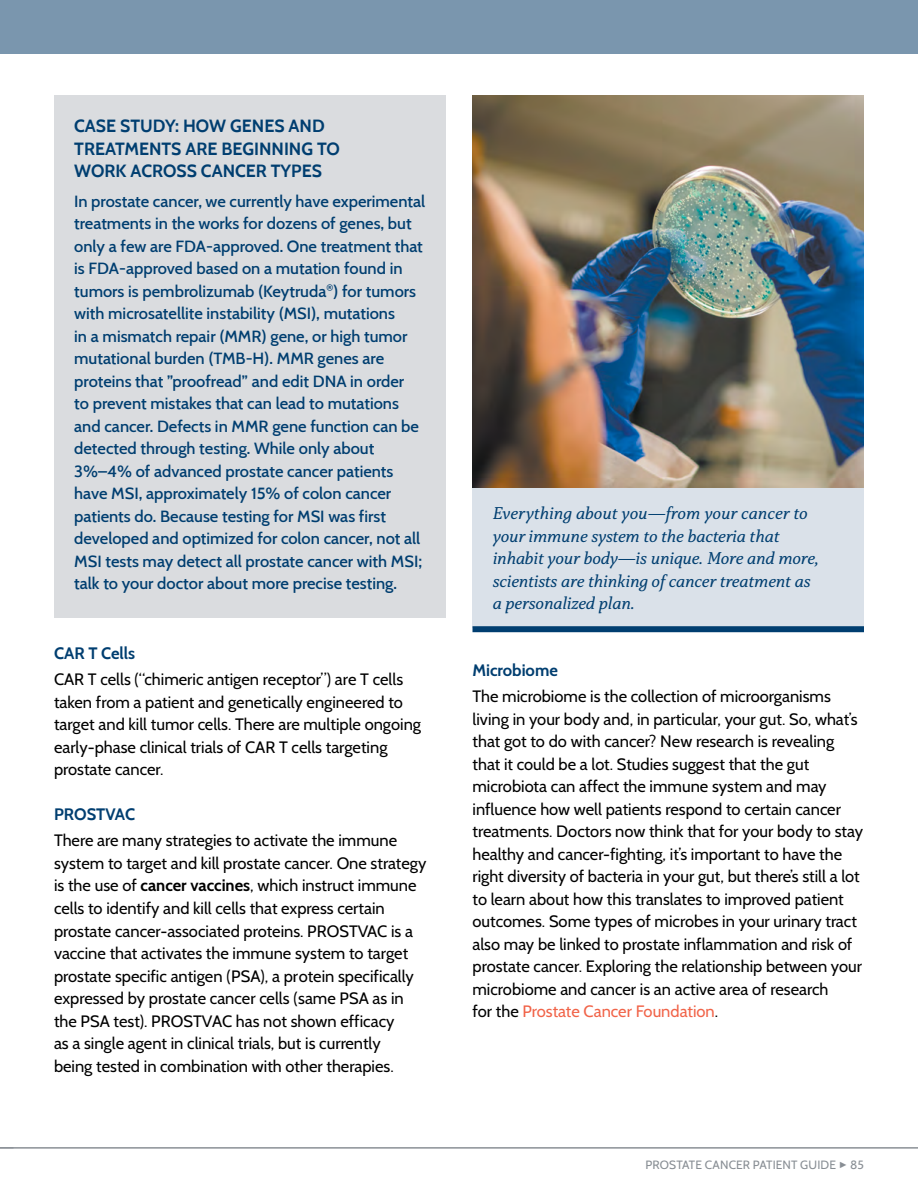
<style>
.page{position:relative;width:918px;height:1188px;background:#fff}
.page>*{position:absolute;margin:0;border:0;box-sizing:border-box;transform-origin:0 0}
.t1{font:italic 18px/22.5px "Capitolina";letter-spacing:-.01em;color:#003e70}
.t2{font:700 17.7px/22.5px "Cabin";color:#003e70}
.t3{font:16.5px/22.5px "Cabin";color:#000}
.t4{font:500 16.5px/22.5px "Cabin";color:#003e70}
.t5{font:700 16.5px "Cabin";color:#003e70}
.t6{font:12px "Cabin";letter-spacing:.01em;color:#888e94}
.s1{font-weight:700}
.s2{color:#f16449}
.s3{font-family:"Arial";font-size:9px}
</style>
<div class="page">
<div style="left:0;top:0;width:918px;height:54px;background:#7a96ae"></div>
<hr style="left:0;top:1148px;width:918px;height:1px;background:#888e94">
<div style="left:472px;top:486px;width:392px;height:141px;background:#dae1e9"></div>
<div style="left:472px;top:626px;width:392px;height:6px;background:#003e70"></div>
<img style="left:472px;top:96px;width:392px;height:391px">
<div style="left:54px;top:95px;width:392px;height:523px;background:#dadcdf"></div>
<p class="t2" style="left:74px;top:114px;width:267px">CASE STUDY: HOW GENES AND<br>TREATMENTS ARE BEGINNING TO<br>WORK ACROSS CANCER TYPES</p>
<p class="t4" style="left:74px;top:188px;width:353px">In prostate cancer, we currently have experimental treatments in the works for dozens of genes, but only a few are FDA-approved. One treatment that is FDA-approved based on a mutation found in tumors is pembrolizumab (Keytruda<sup>®</sup>) for tumors with microsatellite instability (MSI), mutations<br>in a mismatch repair (MMR) gene, or high tumor mutational burden (TMB-H). MMR genes are proteins that ”proofread” and edit DNA in order<br>to prevent mistakes that can lead to mutations and cancer. Defects in MMR gene function can be detected through testing. While only about 3%–4% of advanced prostate cancer patients have MSI, approximately 15% of colon cancer patients do. Because testing for MSI was first developed and optimized for colon cancer, not all MSI tests may detect all prostate cancer with MSI; talk to your doctor about more precise testing.</p>
<p class="t5" style="left:54px;top:641px;width:83px">CAR T Cells</p>
<p class="t3" style="left:54px;top:668px;width:369px">CAR T cells (“chimeric antigen receptor”) are T cells taken from a patient and genetically engineered to target and kill tumor cells. There are multiple ongoing early-phase clinical trials of CAR T cells targeting prostate cancer.</p>
<p class="t5" style="left:54px;top:802px;width:83px">PROSTVAC</p>
<p class="t3" style="left:54px;top:829px;width:374px">There are many strategies to activate the immune system to target and kill prostate cancer. One strategy is the use of <span class="s1">cancer vaccines</span>, which instruct immune cells to identify and kill cells that express certain prostate cancer-associated proteins. PROSTVAC is a vaccine that activates the immune system to target prostate specific antigen (PSA), a protein specifically expressed by prostate cancer cells (same PSA as in the PSA test). PROSTVAC has not shown efficacy<br>as a single agent in clinical trials, but is currently<br>being tested in combination with other therapies.</p>
<p class="t1" style="left:493px;top:503px;width:328px">Everything about you—from your cancer to your immune system to the bacteria that inhabit your body—is unique. More and more, scientists are thinking of cancer treatment as a personalized plan.</p>
<p class="t5" style="left:473px;top:658px;width:87px">Microbiome</p>
<p class="t3" style="left:473px;top:685px;width:392px">The microbiome is the collection of microorganisms living in your body and, in particular, your gut. So, what’s that got to do with cancer? New research is revealing that it could be a lot. Studies suggest that the gut microbiota can affect the immune system and may influence how well patients respond to certain cancer treatments. Doctors now think that for your body to stay healthy and cancer-fighting, it’s important to have the right diversity of bacteria in your gut, but there’s still a lot to learn about how this translates to improved patient outcomes. Some types of microbes in your urinary tract also may be linked to prostate inflammation and risk of prostate cancer. Exploring the relationship between your microbiome and cancer is an active area of research<br>for the <span class="s2">Prostate Cancer Foundation</span>.</p>
<p class="t6" style="left:646px;top:1157px;width:220px">PROSTATE CANCER PATIENT GUIDE <span class="s3">►</span> 85</p>
</div>
